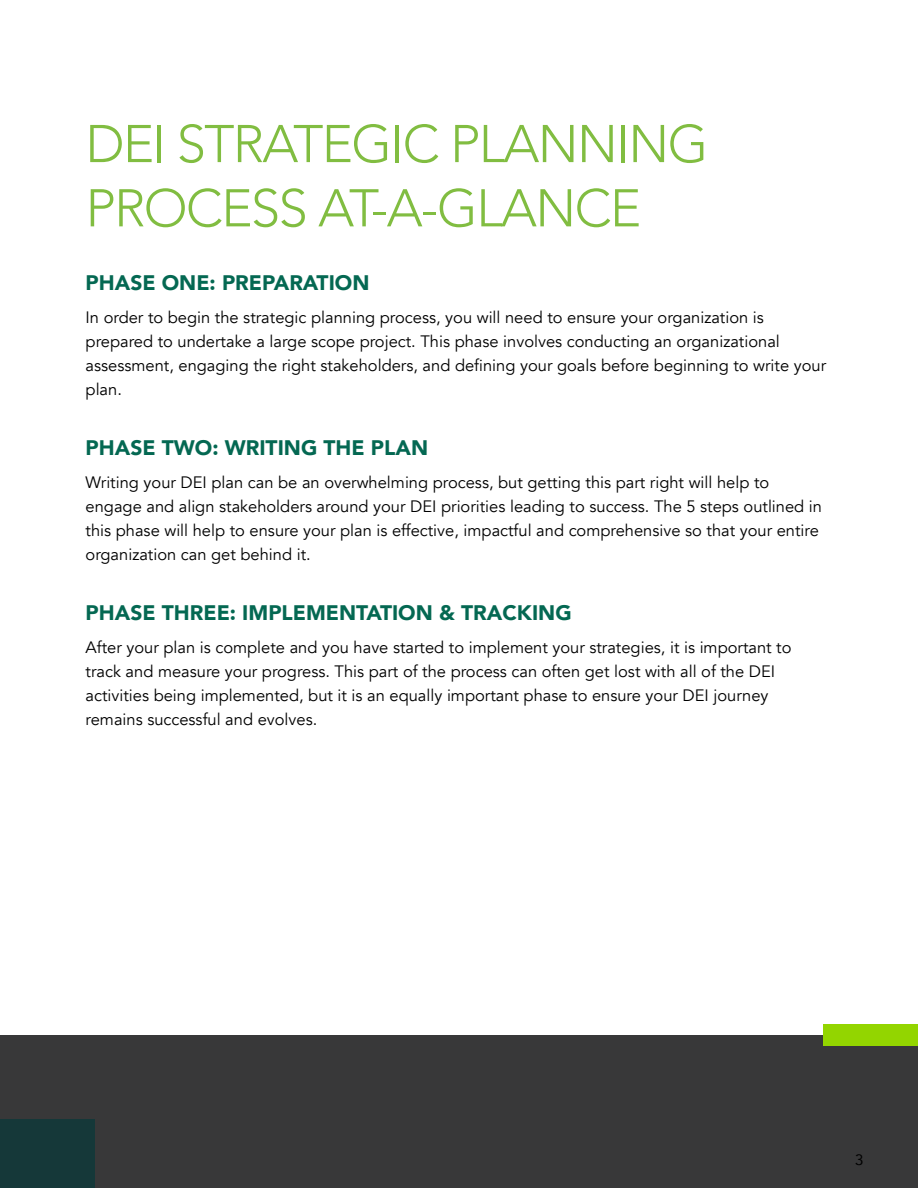
<style>
.page{position:relative;width:918px;height:1188px;background:#fff}
.page>*{position:absolute;margin:0;border:0;box-sizing:border-box;transform-origin:0 0}
.t1{font:300 52.5px/64.2px "Avenir";letter-spacing:-.03em;color:#81bd41}
.t2{font:900 21px "Avenir";color:#046852}
.t3{font:16.5px/24px "Avenir";color:#000}
.t4{font:15px "Avenir";color:#000}
</style>
<div class="page">
<div style="left:0;top:1035px;width:918px;height:153px;background:#383839"></div>
<div style="left:0;top:1119px;width:95px;height:69px;background:#153839"></div>
<div style="left:824px;top:1024px;width:94px;height:22px;background:#93d500"></div>
<hr style="left:0;top:689px;width:1px;height:499px;background:#383839">
<h1 class="t1" style="left:86px;top:112px;width:624px">DEI STRATEGIC PLANNING<br>PROCESS AT-A-GLANCE</h1>
<p class="t2" style="left:86px;top:264px;width:285px">PHASE ONE: PREPARATION</p>
<p class="t3" style="left:86px;top:305px;width:742px">In order to begin the strategic planning process, you will need to ensure your organization is prepared to undertake a large scope project. This phase involves conducting an organizational assessment, engaging the right stakeholders, and defining your goals before beginning to write your plan.</p>
<p class="t2" style="left:86px;top:429px;width:344px">PHASE TWO: WRITING THE PLAN</p>
<p class="t3" style="left:86px;top:470px;width:738px">Writing your DEI plan can be an overwhelming process, but getting this part right will help to engage and align stakeholders around your DEI priorities leading to success. The 5 steps outlined in this phase will help to ensure your plan is effective, impactful and comprehensive so that your entire organization can get behind it.</p>
<p class="t2" style="left:86px;top:594px;width:488px">PHASE THREE: IMPLEMENTATION &amp; TRACKING</p>
<p class="t3" style="left:86px;top:635px;width:707px">After your plan is complete and you have started to implement your strategies, it is important to track and measure your progress. This part of the process can often get lost with all of the DEI activities being implemented, but it is an equally important phase to ensure your DEI journey remains successful and evolves.</p>
<p class="t4" style="left:855px;top:1147px;width:10px">3</p>
</div>
